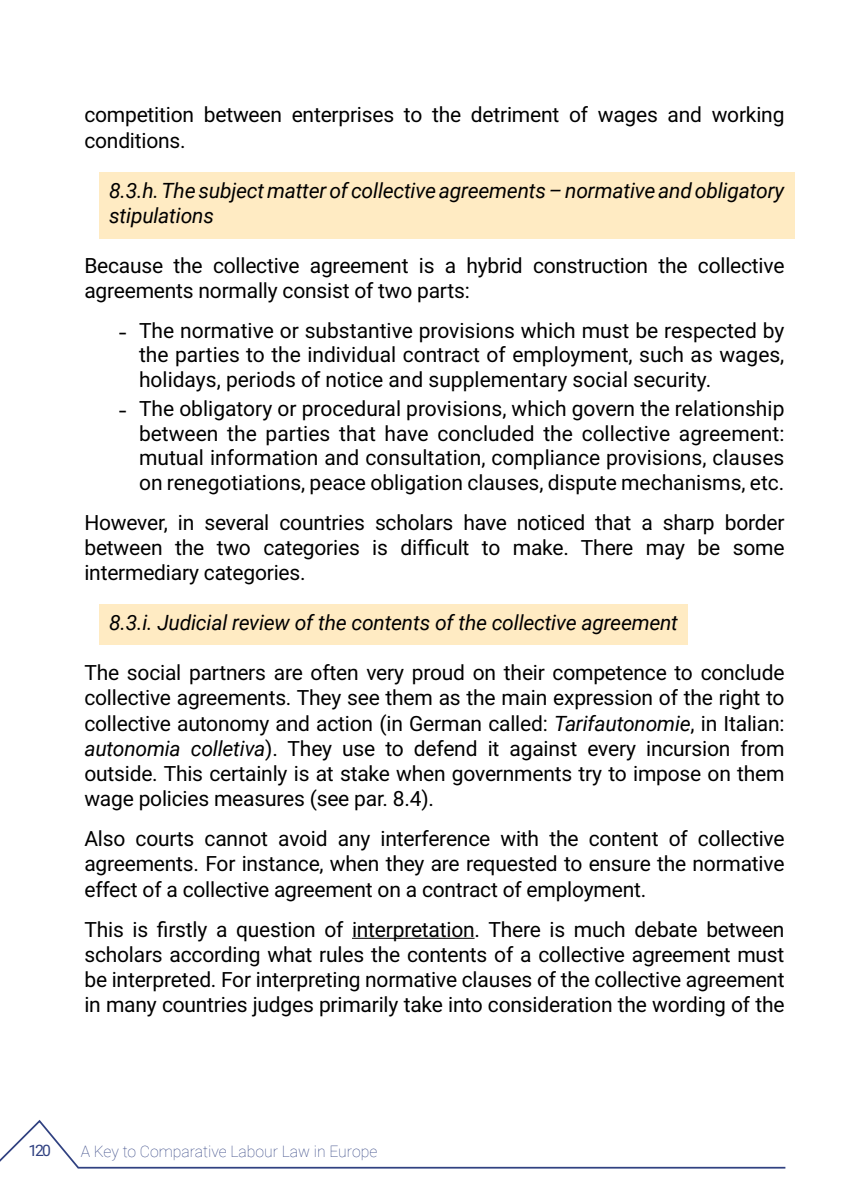
<style>
.page{position:relative;width:844px;height:1191px;background:#fff}
.page>*{position:absolute;margin:0;border:0;box-sizing:border-box;transform-origin:0 0}
.t1{font:21px/25.2px "Roboto";letter-spacing:-.01em;color:#000;text-align:justify}
.t2{font:italic 21px/25.2px "Roboto";letter-spacing:-.01em;color:#000}
.t3{font:100 15.75px "Roboto";color:#304181}
.t4{font:15.75px "Roboto";color:#304181}
.s1{font-family:"Bell"}
.s2{font-style:italic}
</style>
<div class="page">
<svg style="left:0;top:1120px;width:786px;height:49px"></svg>
<div style="left:99px;top:172px;width:695px;height:66px;background:#ffebc3"></div>
<div style="left:99px;top:604px;width:589px;height:41px;background:#ffebc3"></div>
<hr style="left:352px;top:937px;width:122px;height:1px;background:#000">
<p class="t1" style="left:84px;top:102px;width:701px">competition between enterprises to the detriment of wages and working conditions.</p>
<p class="t2" style="left:109px;top:177px;width:676px">8.3.h. The subject matter of collective agreements – normative and obligatory stipulations</p>
<p class="t1" style="left:84px;top:252px;width:701px">Because the collective agreement is a hybrid construction the collective agreements normally consist of two parts:</p>
<p class="t1" style="left:139px;top:317px;width:646px;line-height:24.5px;text-indent:-20px"><span class="s1">-</span> The normative or substantive provisions which must be respected by the parties to the individual contract of employment, such as wages, holidays, periods of notice and supplementary social security.</p>
<p class="t1" style="left:139px;top:395px;width:646px;line-height:24.5px;text-indent:-20px"><span class="s1">-</span> The obligatory or procedural provisions, which govern the relationship between the parties that have concluded the collective agreement: mutual information and consultation, compliance provisions, clauses on renegotiations, peace obligation clauses, dispute mechanisms, etc.</p>
<p class="t1" style="left:84px;top:509px;width:701px">However, in several countries scholars have noticed that a sharp border between the two categories is difficult to make. There may be some intermediary categories.</p>
<p class="t2" style="left:109px;top:609px;width:570px">8.3.i. Judicial review of the contents of the collective agreement</p>
<p class="t1" style="left:84px;top:659px;width:701px">The social partners are often very proud on their competence to conclude collective agreements. They see them as the main expression of the right to collective autonomy and action (in German called: <span class="s2">Tarifautonomie</span>, in Italian: <span class="s2">autonomia colletiva</span>). They use to defend it against every incursion from outside. This certainly is at stake when governments try to impose on them wage policies measures (see par. 8.4).</p>
<p class="t1" style="left:84px;top:825px;width:701px">Also courts cannot avoid any interference with the content of collective agreements. For instance, when they are requested to ensure the normative effect of a collective agreement on a contract of employment.</p>
<p class="t1" style="left:84px;top:916px;width:701px">This is firstly a question of interpretation. There is much debate between scholars according what rules the contents of a collective agreement must be interpreted. For interpreting normative clauses of the collective agreement in many countries judges primarily take into consideration the wording of the</p>
<p class="t4" style="left:29px;top:1139px;width:24px">120</p>
<p class="t3" style="left:81px;top:1140px;width:298px">A Key to Comparative Labour Law in Europe</p>
</div>
